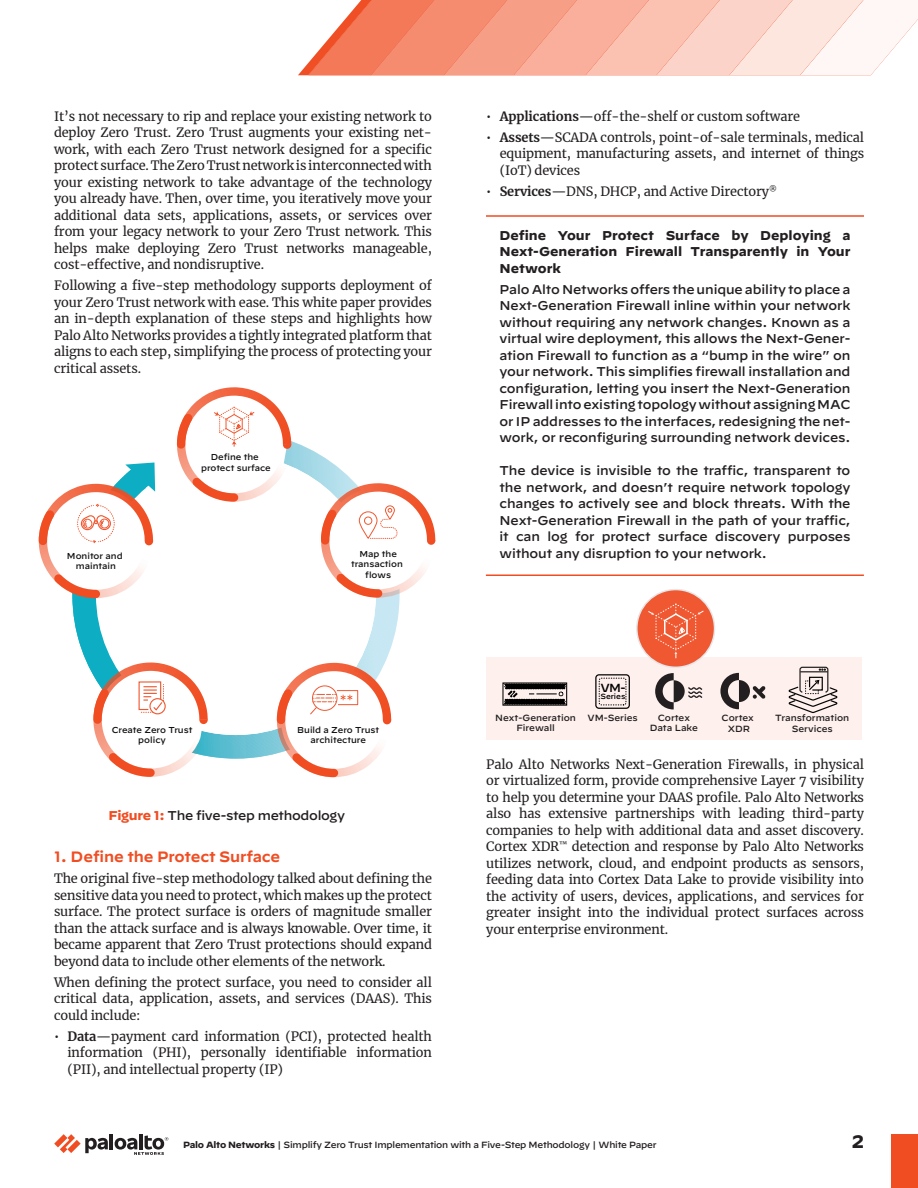
<style>
.page{position:relative;width:918px;height:1188px;background:#fff}
.page>*{position:absolute;margin:0;border:0;box-sizing:border-box;transform-origin:0 0}
.t1{font:700 18px "Decimal";color:#231f20}
.t2{font:600 15px "Decimal";letter-spacing:-.01em;color:#f04d22}
.body-text{font:12.75px/16.5px "Merriweather";letter-spacing:-.01em;color:#231f20;text-align:justify}
.body-text-2{font:500 12.75px/16.5px "Decimal";letter-spacing:-.01em;color:#231f20;text-align:justify}
.bullet-list{font:12.75px/16.5px "Merriweather";letter-spacing:-.01em;color:#231f20;text-align:justify}
.body-text-3{font:700 12.75px/16.5px "Decimal";color:#231f20;text-align:justify}
.figure-title{font:500 12.75px "Decimal";letter-spacing:-.025em;color:#231f20}
.t3{font:500 11.7px "Decimal";color:#000}
.t4{font:500 9px/10.8px "Decimal";letter-spacing:-.01em;color:#231f20;text-align:center}
.t5{font:500 8.55px/10.4px "Decimal";color:#131212;text-align:center}
.t6{font:500 7.5px "Decimal";color:#000}
.s1{font-weight:700;color:#f04d22}
.s2{font-weight:700}
</style>
<div class="page">
<hr style="left:110px;top:1134px;width:3px;height:15px;background:#231f20">
<svg style="left:54px;top:1134px;width:54px;height:19px"></svg>
<hr style="left:139px;top:1134px;width:4px;height:15px;background:#231f20">
<svg style="left:115px;top:1135px;width:53px;height:20px"></svg>
<div style="left:891px;top:1134px;width:27px;height:54px;background:#f04d22"></div>
<svg style="left:298px;top:0;width:620px;height:75px"></svg>
<svg style="left:38px;top:387px;width:397px;height:391px"></svg>
<hr style="left:486px;top:215px;width:378px;height:2px;background:#f04d22">
<hr style="left:486px;top:574px;width:378px;height:2px;background:#f04d22">
<div style="left:486px;top:657px;width:375px;height:83px;background:#fdf0ed"></div>
<div style="left:799px;top:667px;width:29px;height:26px;border:1px solid #211e1e;border-radius:2px"></div>
<svg style="left:788px;top:669px;width:50px;height:45px"></svg>
<svg style="left:720px;top:673px;width:46px;height:36px"></svg>
<svg style="left:655px;top:673px;width:47px;height:36px"></svg>
<div style="left:637px;top:590px;width:78px;height:77px;background:#f05831;border-radius:50%"></div>
<div style="left:636px;top:589px;width:79px;height:79px;border:1px solid #e6e7e9;border-radius:50%"></div>
<svg style="left:648px;top:603px;width:56px;height:55px"></svg>
<div style="left:595px;top:674px;width:35px;height:35px;border:1px solid #000;border-radius:3px"></div>
<div style="left:599px;top:678px;width:27px;height:27px;border:1px dashed #000;border-radius:2px"></div>
<svg style="left:504px;top:683px;width:62px;height:22px"></svg>
<p class="body-text" style="left:54px;top:108px;width:380px">It’s not necessary to rip and replace your existing network to deploy Zero Trust. Zero Trust augments your existing net&shy;work, with each Zero Trust network designed for a specific protect surface. The Zero Trust network is interconnected with your existing network to take advantage of the technology you already have. Then, over time, you iteratively move your additional data sets, applications, assets, or services over from your legacy network to your Zero Trust network. This helps make deploying Zero Trust networks manageable, cost-effective, and nondisruptive.</p>
<p class="body-text" style="left:54px;top:277px;width:380px">Following a five-step methodology supports deployment of your Zero Trust network with ease. This white paper provides an in-depth explanation of these steps and highlights how Palo Alto Networks provides a tightly integrated platform that aligns to each step, simplifying the process of protecting your critical assets.</p>
<p class="t5" style="left:67px;top:549px;width:57px">Monitor and maintain</p>
<p class="t5" style="left:201px;top:451px;width:71px">Define the protect surface</p>
<p class="t5" style="left:351px;top:548px;width:53px">Map the transaction flows</p>
<p class="t5" style="left:112px;top:723px;width:82px">Create Zero Trust policy</p>
<p class="t5" style="left:297px;top:723px;width:83px">Build a Zero Trust architecture</p>
<p class="figure-title" style="left:108px;top:804px;width:238px"><span class="s1">Figure 1:</span> The five-step methodology</p>
<p class="t2" style="left:54px;top:843px;width:228px">1. Define the Protect Surface</p>
<p class="body-text" style="left:54px;top:870px;width:380px">The original five-step methodology talked about defining the sensitive data you need to protect, which makes up the protect surface. The protect surface is orders of magnitude smaller than the attack surface and is always knowable. Over time, it became apparent that Zero Trust protections should expand beyond data to include other elements of the network.</p>
<p class="body-text" style="left:54px;top:974px;width:380px">When defining the protect surface, you need to consider all critical data, application, assets, and services (DAAS). This could include:</p>
<p class="bullet-list" style="left:68px;top:1028px;width:366px;text-indent:-14px">• <span class="s2">Data</span>—payment card information (PCI), protected health information (PHI), personally identifiable information (PII), and intellectual property (IP)</p>
<p class="bullet-list" style="left:486px;top:108px;width:315px">• <span class="s2">Applications</span>—off-the-shelf or custom software</p>
<p class="bullet-list" style="left:500px;top:129px;width:366px;text-indent:-14px">• <span class="s2">Assets</span>—SCADA controls, point-of-sale terminals, medical equipment, manufacturing assets, and internet of things (IoT) devices</p>
<p class="bullet-list" style="left:486px;top:183px;width:292px">• <span class="s2">Services</span>—DNS, DHCP, and Active Directory<sup>®</sup></p>
<p class="body-text-3" style="left:500px;top:227px;width:353px">Define Your Protect Surface by Deploying a Next-Generation Firewall Transparently in Your Network</p>
<p class="body-text-2" style="left:500px;top:279px;width:353px">Palo Alto Networks offers the unique ability to place a Next-Generation Firewall inline within your network without requiring any network changes. Known as a virtual wire deployment, this allows the Next-Gener&shy;ation Firewall to function as a “bump in the wire” on your network. This simplifies firewall installation and configuration, letting you insert the Next-Generation Firewall into existing topology without assigning MAC or IP addresses to the interfaces, redesigning the net&shy;work, or reconfiguring surrounding network devices.</p>
<p class="body-text-2" style="left:500px;top:461px;width:353px">The device is invisible to the traffic, transparent to the network, and doesn’t require network topology changes to actively see and block threats. With the Next-Generation Firewall in the path of your traffic, it can log for protect surface discovery purposes without any disruption to your network.</p>
<p class="t3" style="left:600px;top:677px;width:27px">VM-</p>
<p class="t6" style="left:600px;top:689px;width:27px">Series</p>
<p class="t4" style="left:587px;top:712px;width:52px">VM-Series</p>
<p class="t4" style="left:495px;top:711px;width:82px">Next-Generation<br>Firewall</p>
<p class="t4" style="left:722px;top:711px;width:34px">Cortex<br>XDR</p>
<p class="t4" style="left:650px;top:711px;width:50px">Cortex<br>Data Lake</p>
<p class="t4" style="left:775px;top:711px;width:76px">Transformation<br>Services</p>
<p class="body-text" style="left:486px;top:755px;width:379px">Palo Alto Networks Next-Generation Firewalls, in physical or virtualized form, provide comprehensive Layer 7 visibility to help you determine your DAAS profile. Palo Alto Networks also has extensive partnerships with leading third-party companies to help with additional data and asset discovery.<br>Cortex XDR<sup>™</sup> detection and response by Palo Alto Networks utilizes network, cloud, and endpoint products as sensors, feeding data into Cortex Data Lake to provide visibility into the activity of users, devices, applications, and services for greater insight into the individual protect surfaces across your enterprise environment.</p>
<p class="t4" style="left:183px;top:1139px;width:475px"><span class="s2">Palo Alto Networks</span> | Simplify Zero Trust Implementation with a Five-Step Methodology | White Paper</p>
<h1 class="t1" style="left:852px;top:1132px;width:14px">2</h1>
</div>
